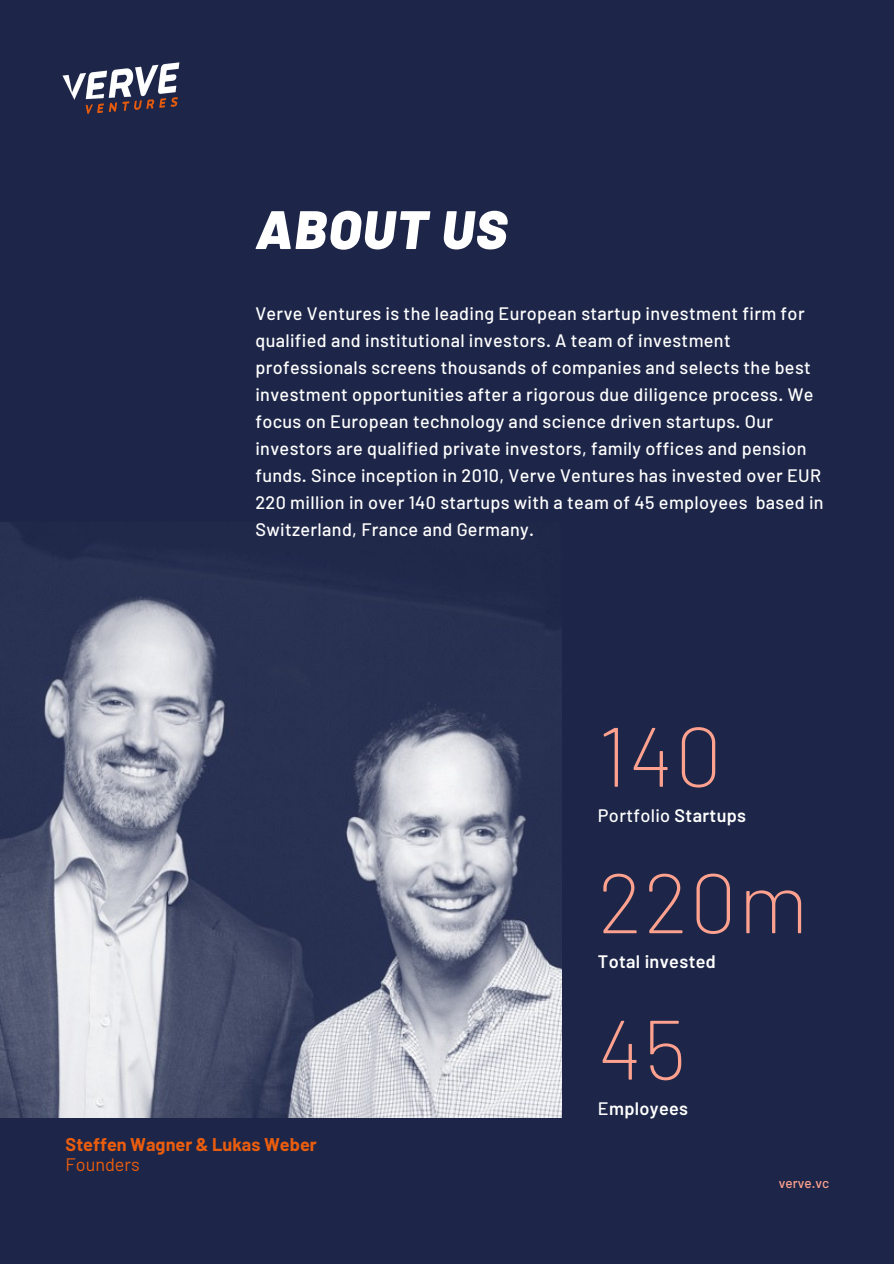
<style>
.page{position:relative;width:894px;height:1264px;background:#fff}
.page>*{position:absolute;margin:0;border:0;box-sizing:border-box;transform-origin:0 0}
.t1{font:200 84px "Barlow";letter-spacing:.02em;color:#ffa18f}
.t2{font:italic 900 54px "Barlow";letter-spacing:.03em;color:#fff}
.t3{font:500 18px/27px "Barlow";letter-spacing:.02em;color:#fff}
.t4{font:700 18px "Barlow";color:#ea5d0e}
.t5{font:600 18px "Barlow";letter-spacing:.02em;color:#fff}
.t6{font:18px "Barlow";color:#ea5d0e}
.t7{font:500 13.5px "Barlow";color:#ffa18f}
.s1{font-weight:600}
.s2{font-weight:500}
</style>
<div class="page">
<div style="left:0;top:0;width:893px;height:692px;background:#1d2648"></div>
<img style="left:0;top:522px;width:562px;height:595px">
<div style="left:562px;top:6px;width:331px;height:1257px;background:#1d2648"></div>
<img style="left:62px;top:62px;width:118px;height:52px">
<div style="left:0;top:1117px;width:847px;height:146px;background:#1d2648"></div>
<h2 class="t2" style="left:255px;top:195px;width:253px">ABOUT US</h2>
<p class="t3" style="left:255px;top:299px;width:569px">Verve Ventures is the leading European startup investment firm for qualified and institutional investors. A team of investment professionals screens thousands of companies and selects the best investment opportunities after a rigorous due diligence process. We focus on European technology and science driven startups. Our investors are qualified private investors, family offices and pension funds. Since inception in 2010, Verve Ventures has invested over EUR 220 million in over 140 startups with a team of 45 employees based in Switzerland, France and Germany.</p>
<h1 class="t1" style="left:597px;top:702px;width:126px">140</h1>
<p class="t3" style="left:597px;top:801px;width:150px">Portfolio <span class="s1">Startups</span></p>
<h1 class="t1" style="left:597px;top:849px;width:212px">220m</h1>
<p class="t5" style="left:597px;top:950px;width:119px">Total invested</p>
<p class="t4" style="left:66px;top:1132px;width:252px">Steffen Wagner &amp; Lukas Weber</p>
<p class="t6" style="left:66px;top:1153px;width:76px">Founders</p>
<h1 class="t1" style="left:597px;top:995px;width:90px">45</h1>
<p class="t5" style="left:597px;top:1096px;width:92px"><span class="s2">E</span>mployees</p>
<p class="t7" style="left:778px;top:1174px;width:52px">verve.vc</p>
</div>
